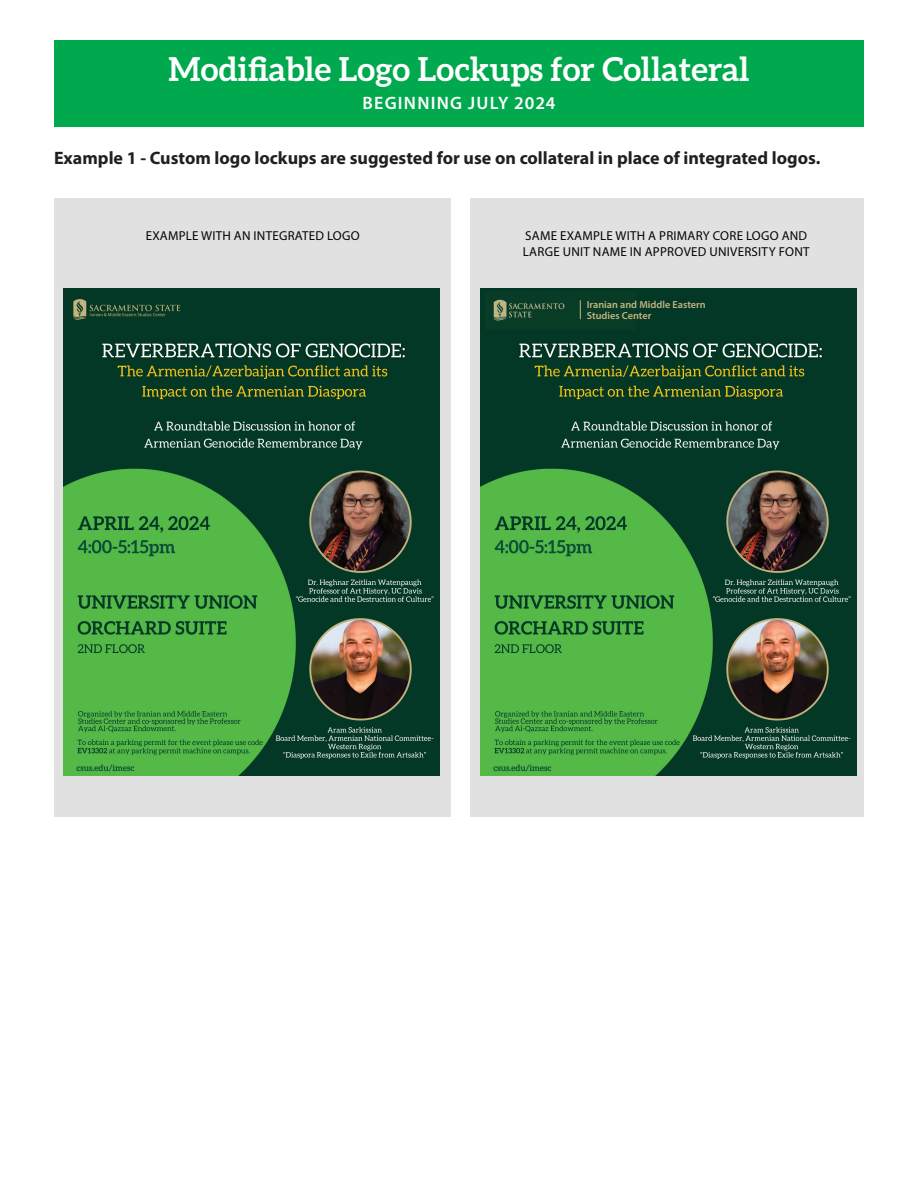
<style>
.page{position:relative;width:918px;height:1188px;background:#fff}
.page>*{position:absolute;margin:0;border:0;box-sizing:border-box;transform-origin:0 0}
.t1{font:700 33px "Aleo";color:#fff}
.t2{font:700 18px "Myriad Pro";color:#231f20}
.t3{font:600 18px "Myriad Pro";letter-spacing:.07em;color:#fff}
.t4{font:12.9px/15.6px "Myriad Pro";letter-spacing:.02em;color:#040503}
.t5{font:600 10.2px/10.2px "Myriad Pro";color:#c4b580}
</style>
<div class="page">
<div style="left:54px;top:40px;width:810px;height:87px;background:#00a94d"></div>
<div style="left:54px;top:198px;width:396px;height:619px;background:#e1e1e1"></div>
<div style="left:471px;top:198px;width:393px;height:619px;background:#e1e1e1"></div>
<img style="left:63px;top:289px;width:376px;height:487px">
<img style="left:480px;top:289px;width:376px;height:487px">
<div style="left:486px;top:291px;width:150px;height:39px;background:#083c26"></div>
<img style="left:493px;top:299px;width:72px;height:22px">
<svg style="left:580px;top:300px;width:1px;height:19px"></svg>
<h1 class="t1" style="left:169px;top:51px;width:582px">Modifiable Logo Lockups for Collateral</h1>
<h2 class="t3" style="left:363px;top:91px;width:195px">BEGINNING JULY 2024</h2>
<h2 class="t2" style="left:54px;top:146px;width:768px">Example 1 - Custom logo lockups are suggested for use on collateral in place of integrated logos.</h2>
<p class="t4" style="left:146px;top:228px;width:216px">EXAMPLE WITH AN INTEGRATED LOGO</p>
<p class="t4" style="left:523px;top:228px;width:288px">SAME EXAMPLE WITH A PRIMARY CORE LOGO AND<br>LARGE UNIT NAME IN APPROVED UNIVERSITY FONT</p>
<p class="t5" style="left:587px;top:300px;width:120px">Iranian and Middle Eastern<br>Studies Center</p>
</div>
